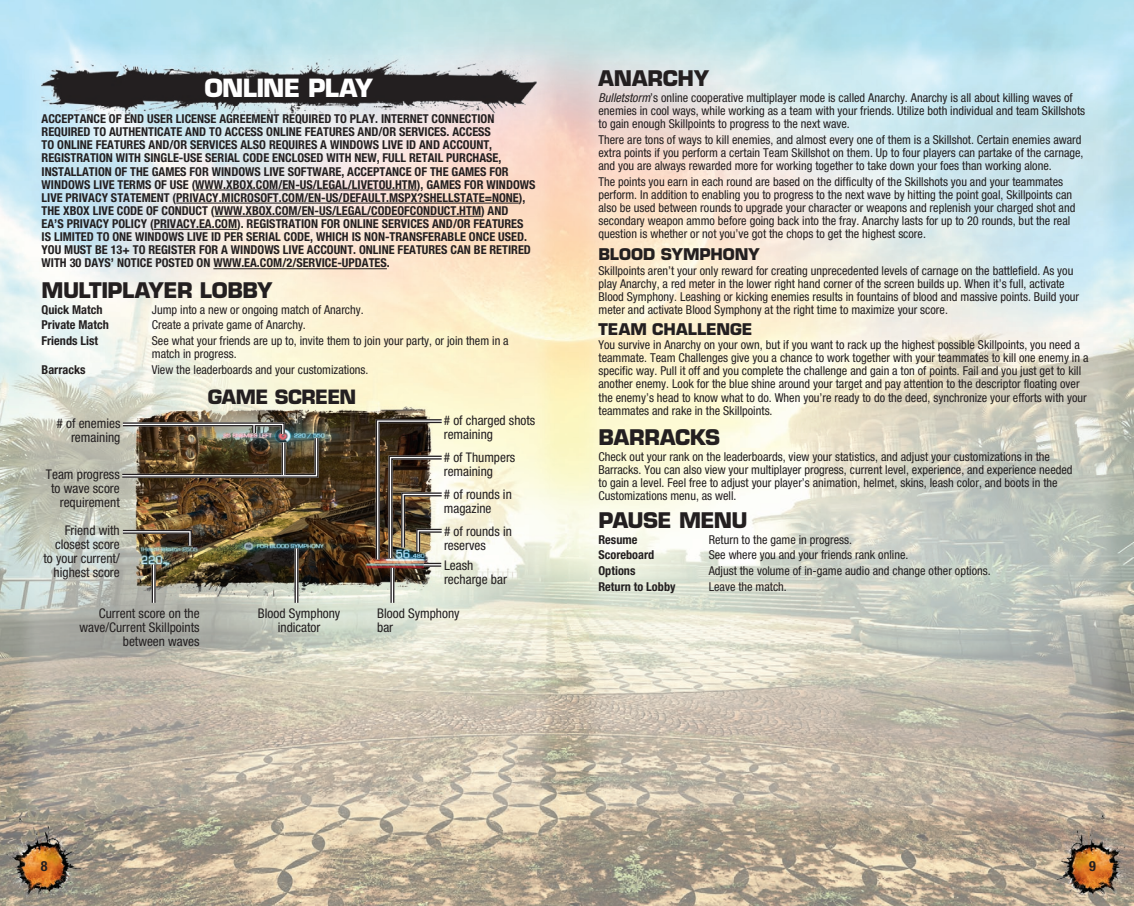
<style>
.page{position:relative;width:1134px;height:906px;background:#fff}
.page>*{position:absolute;margin:0;border:0;box-sizing:border-box;transform-origin:0 0}
.t1{font:700 24.5px "Eurostile";letter-spacing:-.035em;color:#fff}
.t2{font:700 21px "Eurostile";letter-spacing:-.02em;color:#231f20}
.t3{font:700 21px "Eurostile";color:#231f20}
.t4{font:700 19.25px "Eurostile";letter-spacing:-.03em;color:#231f20}
.t5{font:700 15.75px "Eurostile";letter-spacing:-.005em;color:#231f20}
.t6{font:700 condensed 14px "Helvetica Neue";color:#231f20}
.t7{font:condensed 13.3px/13.8px "Helvetica Neue";color:#231f20}
.t8{font:condensed 12.25px/13.1px "Helvetica Neue";color:#231f20}
.t9{font:700 condensed 12.25px/13.1px "Helvetica Neue";color:#231f20}
.s1{font-style:italic}
</style>
<div class="page">
<img style="left:0;top:0;width:1134px;height:906px">
<img style="left:42px;top:56px;width:495px;height:63px">
<hr style="left:195px;top:190px;width:222px;height:1px;background:#231f20">
<hr style="left:176px;top:203px;width:343px;height:1px;background:#231f20">
<hr style="left:215px;top:216px;width:266px;height:1px;background:#231f20">
<hr style="left:154px;top:229px;width:83px;height:1px;background:#231f20">
<hr style="left:213px;top:268px;width:174px;height:1px;background:#231f20">
<img style="left:131px;top:401px;width:303px;height:196px">
<hr style="left:152px;top:564px;width:4px;height:39px;background:#fff">
<hr style="left:152px;top:564px;width:1px;height:39px;background:#231f20">
<hr style="left:154px;top:564px;width:2px;height:39px;background:#231f20">
<hr style="left:390px;top:568px;width:4px;height:35px;background:#fff">
<hr style="left:393px;top:568px;width:1px;height:35px;background:#231f20">
<hr style="left:390px;top:568px;width:2px;height:35px;background:#231f20">
<hr style="left:295px;top:548px;width:3px;height:55px;background:#fff">
<hr style="left:297px;top:548px;width:1px;height:55px;background:#231f20">
<hr style="left:295px;top:548px;width:1px;height:55px;background:#231f20">
<img style="left:374px;top:417px;width:72px;height:150px">
<img style="left:118px;top:420px;width:202px;height:60px">
<svg style="left:119px;top:528px;width:75px;height:21px;background:#766c5b"></svg>
<h1 class="t1" style="left:204px;top:73px;width:170px">ONLINE PLAY</h1>
<p class="t9" style="left:42px;top:112px;width:495px">ACCEPTANCE OF END USER LICENSE AGREEMENT REQUIRED TO PLAY. INTERNET CONNECTION REQUIRED TO AUTHENTICATE AND TO ACCESS ONLINE FEATURES AND/OR SERVICES. ACCESS<br>TO ONLINE FEATURES AND/OR SERVICES ALSO REQUIRES A WINDOWS LIVE ID AND ACCOUNT, REGISTRATION WITH SINGLE-USE SERIAL CODE ENCLOSED WITH NEW, FULL RETAIL PURCHASE, INSTALLATION OF THE GAMES FOR WINDOWS LIVE SOFTWARE, ACCEPTANCE OF THE GAMES FOR WINDOWS LIVE TERMS OF USE (WWW.XBOX.COM/EN-US/LEGAL/LIVETOU.HTM), GAMES FOR WINDOWS LIVE PRIVACY STATEMENT (PRIVACY.MICROSOFT.COM/EN-US/DEFAULT.MSPX?SHELLSTATE=NONE), THE XBOX LIVE CODE OF CONDUCT (WWW.XBOX.COM/EN-US/LEGAL/CODEOFCONDUCT.HTM) AND<br>EA’S PRIVACY POLICY (PRIVACY.EA.COM). REGISTRATION FOR ONLINE SERVICES AND/OR FEATURES IS LIMITED TO ONE WINDOWS LIVE ID PER SERIAL CODE, WHICH IS NON-TRANSFERABLE ONCE USED.<br>YOU MUST BE 13+ TO REGISTER FOR A WINDOWS LIVE ACCOUNT. ONLINE FEATURES CAN BE RETIRED WITH 30 DAYS’ NOTICE POSTED ON WWW.EA.COM/2/SERVICE-UPDATES.</p>
<h2 class="t2" style="left:42px;top:277px;width:232px">MULTIPLAYER LOBBY</h2>
<p class="t9" style="left:42px;top:302px;width:62px">Quick Match</p>
<p class="t8" style="left:152px;top:302px;width:213px">Jump into a new or ongoing match of Anarchy.</p>
<p class="t9" style="left:42px;top:318px;width:69px">Private Match</p>
<p class="t8" style="left:152px;top:318px;width:156px">Create a private game of Anarchy.</p>
<p class="t9" style="left:42px;top:334px;width:58px">Friends List</p>
<p class="t8" style="left:152px;top:334px;width:358px">See what your friends are up to, invite them to join your party, or join them in a match in progress.</p>
<p class="t9" style="left:42px;top:362px;width:45px">Barracks</p>
<p class="t8" style="left:152px;top:362px;width:218px">View the leaderboards and your customizations.</p>
<p class="t7" style="left:57px;top:416px;width:65px;text-align:right"># of enemies remaining</p>
<p class="t7" style="left:46px;top:467px;width:75px;text-align:right">Team progress to wave score requirement</p>
<h3 class="t4" style="left:208px;top:385px;width:150px">GAME SCREEN</h3>
<p class="t7" style="left:444px;top:413px;width:93px"># of charged shots remaining</p>
<p class="t7" style="left:444px;top:450px;width:73px"># of Thumpers remaining</p>
<p class="t7" style="left:444px;top:487px;width:69px"># of rounds in magazine</p>
<p class="t7" style="left:44px;top:523px;width:78px;text-align:right">Friend with closest score to your current/ highest score</p>
<p class="t7" style="left:80px;top:606px;width:122px;text-align:right">Current score on the wave/Current Skillpoints between waves</p>
<p class="t7" style="left:377px;top:606px;width:84px">Blood Symphony bar</p>
<p class="t7" style="left:444px;top:524px;width:69px"># of rounds in reserves</p>
<p class="t7" style="left:444px;top:558px;width:64px">Leash recharge bar</p>
<p class="t7" style="left:258px;top:606px;width:84px;text-align:center">Blood Symphony indicator</p>
<h2 class="t3" style="left:598px;top:65px;width:112px">ANARCHY</h2>
<p class="t8" style="left:598px;top:91px;width:488px"><span class="s1">Bulletstorm</span>’s online cooperative multiplayer mode is called Anarchy. Anarchy is all about killing waves of enemies in cool ways, while working as a team with your friends. Utilize both individual and team Skillshots to gain enough Skillpoints to progress to the next wave.</p>
<p class="t8" style="left:598px;top:133px;width:487px">There are tons of ways to kill enemies, and almost every one of them is a Skillshot. Certain enemies award extra points if you perform a certain Team Skillshot on them. Up to four players can partake of the carnage, and you are always rewarded more for working together to take down your foes than working alone.</p>
<p class="t8" style="left:598px;top:174px;width:478px">The points you earn in each round are based on the difficulty of the Skillshots you and your teammates perform. In addition to enabling you to progress to the next wave by hitting the point goal, Skillpoints can also be used between rounds to upgrade your character or weapons and replenish your charged shot and secondary weapon ammo before going back into the fray. Anarchy lasts for up to 20 rounds, but the real question is whether or not you’ve got the chops to get the highest score.</p>
<p class="t5" style="left:598px;top:245px;width:163px">BLOOD SYMPHONY</p>
<p class="t8" style="left:598px;top:263px;width:482px">Skillpoints aren’t your only reward for creating unprecedented levels of carnage on the battlefield. As you play Anarchy, a red meter in the lower right hand corner of the screen builds up. When it’s full, activate Blood Symphony. Leashing or kicking enemies results in fountains of blood and massive points. Build your meter and activate Blood Symphony at the right time to maximize your score.</p>
<p class="t5" style="left:598px;top:319px;width:155px">TEAM CHALLENGE</p>
<p class="t8" style="left:598px;top:338px;width:492px">You survive in Anarchy on your own, but if you want to rack up the highest possible Skillpoints, you need a teammate. Team Challenges give you a chance to work together with your teammates to kill one enemy in a specific way. Pull it off and you complete the challenge and gain a ton of points. Fail and you just get to kill another enemy. Look for the blue shine around your target and pay attention to the descriptor floating over the enemy’s head to know what to do. When you’re ready to do the deed, synchronize your efforts with your teammates and rake in the Skillpoints.</p>
<h2 class="t2" style="left:598px;top:424px;width:123px">BARRACKS</h2>
<p class="t8" style="left:598px;top:450px;width:476px">Check out your rank on the leaderboards, view your statistics, and adjust your customizations in the Barracks. You can also view your multiplayer progress, current level, experience, and experience needed to gain a level. Feel free to adjust your player’s animation, helmet, skins, leash color, and boots in the Customizations menu, as well.</p>
<h2 class="t2" style="left:598px;top:507px;width:151px">PAUSE MENU</h2>
<p class="t9" style="left:598px;top:532px;width:41px">Resume</p>
<p class="t8" style="left:709px;top:532px;width:145px">Return to the game in progress.</p>
<p class="t9" style="left:598px;top:548px;width:57px">Scoreboard</p>
<p class="t8" style="left:709px;top:548px;width:201px">See where you and your friends rank online.</p>
<p class="t9" style="left:598px;top:564px;width:38px">Options</p>
<p class="t8" style="left:709px;top:564px;width:284px">Adjust the volume of in-game audio and change other options.</p>
<p class="t9" style="left:598px;top:579px;width:79px">Return to Lobby</p>
<p class="t8" style="left:709px;top:579px;width:80px">Leave the match.</p>
<p class="t6" style="left:41px;top:857px;width:8px">8</p>
<p class="t6" style="left:1089px;top:857px;width:8px">9</p>
</div>
